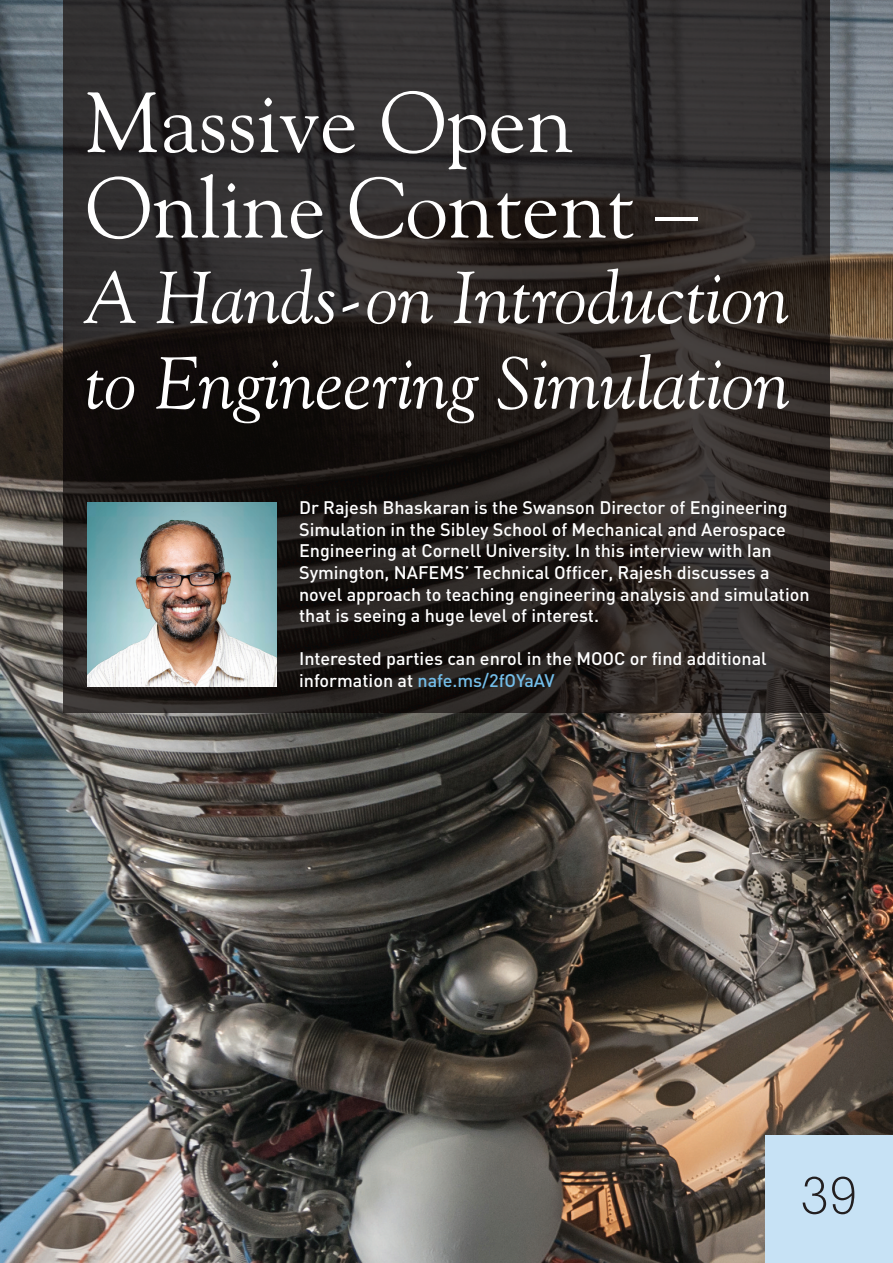
<style>
.page{position:relative;width:893px;height:1263px;background:#fff}
.page>*{position:absolute;margin:0;border:0;box-sizing:border-box;transform-origin:0 0}
.t1{font:85.5px/85.5px "Goudy Old Style BT";color:#fff}
.t2{font:italic 73.5px/85.5px "Goudy Old Style BT";color:#fff}
.t3{font:300 54px "Rockwell";color:#231f20}
.t4{font:500 18px/21.6px "DIN";color:#fff}
.s1{color:#73bde9}
</style>
<div class="page">
<img style="left:0;top:0;width:893px;height:1263px">
<div style="left:765px;top:1135px;width:128px;height:128px;background:#c7e2f5"></div>
<img style="left:64px;top:0;width:765px;height:712px">
<img style="left:88px;top:502px;width:189px;height:184px">
<h1 class="t1" style="left:85px;top:86px;width:615px">Massive Open<br>Online Content –</h1>
<h2 class="t2" style="left:85px;top:261px;width:707px">A Hands-on Introduction to Engineering Simulation</h2>
<p class="t4" style="left:299px;top:497px;width:512px">Dr Rajesh Bhaskaran is the Swanson Director of Engineering Simulation in the Sibley School of Mechanical and Aerospace Engineering at Cornell University. In this interview with Ian Symington, NAFEMS’ Technical Officer, Rajesh discusses a novel approach to teaching engineering analysis and simulation that is seeing a huge level of interest.</p>
<p class="t4" style="left:299px;top:648px;width:469px">Interested parties can enrol in the MOOC or find additional information at <span class="s1">nafe.ms/2fOYaAV</span></p>
<h3 class="t3" style="left:800px;top:1177px;width:59px">39</h3>
</div>
